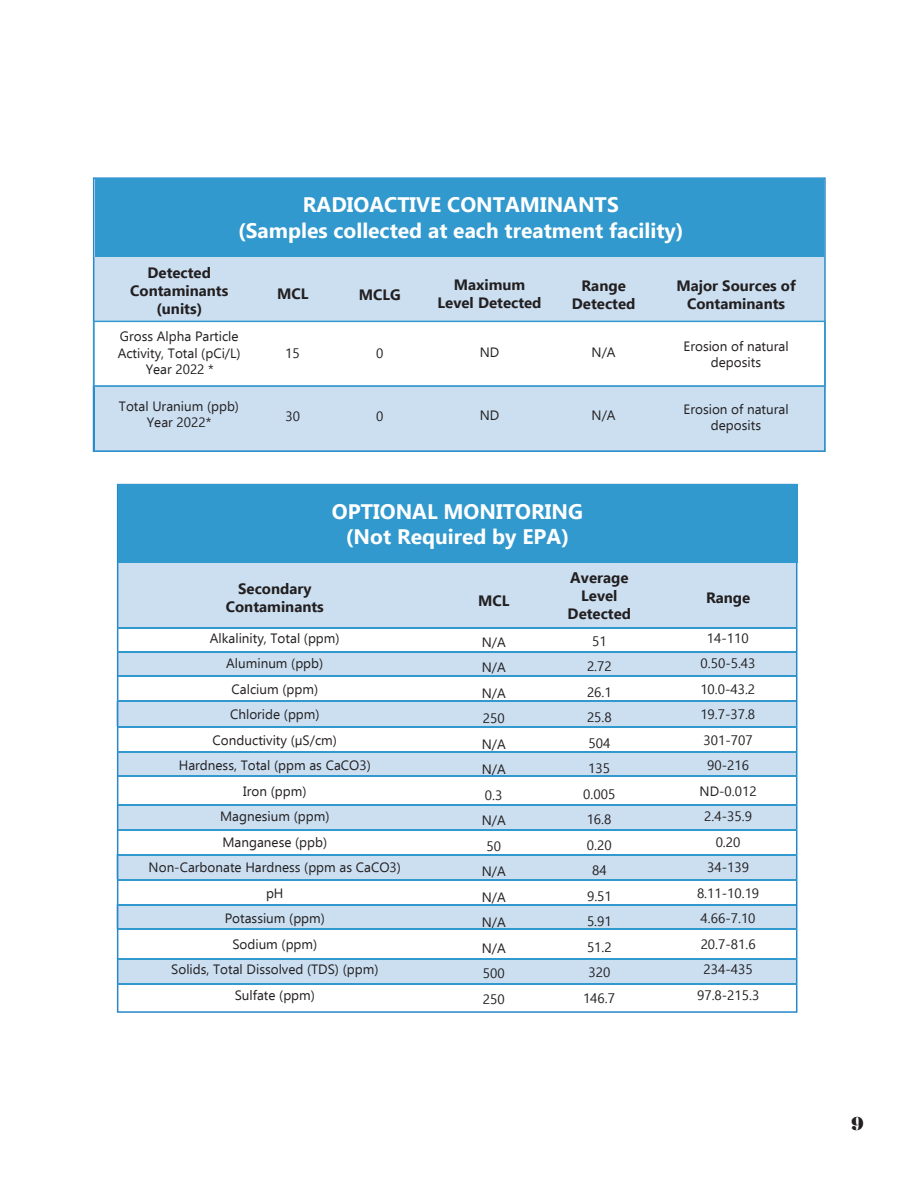
<style>
.page{position:relative;width:918px;height:1188px;background:#fff}
.page>*{position:absolute;margin:0;border:0;box-sizing:border-box;transform-origin:0 0}
.t1{font:700 21px/25.2px "Ebrima";color:#fff;text-align:center}
.t2{font:18px "Elephant";color:#231f20}
.t3{font:700 15px/18px "Ebrima";color:#231f20;text-align:center}
.t4{font:13.5px/25.5px "Ebrima";color:#231f20;text-align:center}
</style>
<div class="page">
<div style="left:93px;top:177px;width:733px;height:275px;background:#cbdff1"></div>
<div style="left:95px;top:178px;width:729px;height:79px;background:#3199cd"></div>
<svg style="left:93px;top:321px;width:733px;height:66px"></svg>
<div style="left:93px;top:387px;width:732px;height:65px;background:#cbdff1"></div>
<svg style="left:93px;top:386px;width:732px;height:1px"></svg>
<svg style="left:117px;top:484px;width:680px;height:529px;fill:#cbdff1"></svg>
<div style="left:118px;top:485px;width:679px;height:78px;background:#3199cd"></div>
<hr style="left:118px;top:651px;width:678px;height:2px;background:#3199cd">
<hr style="left:117px;top:627px;width:680px;height:2px;background:#3199cd">
<hr style="left:118px;top:676px;width:678px;height:1px;background:#3199cd">
<hr style="left:118px;top:700px;width:678px;height:1px;background:#3199cd">
<hr style="left:118px;top:727px;width:679px;height:1px;background:#3199cd">
<hr style="left:117px;top:751px;width:680px;height:1px;background:#3199cd">
<hr style="left:118px;top:775px;width:679px;height:2px;background:#3199cd">
<hr style="left:118px;top:804px;width:679px;height:1px;background:#3199cd">
<hr style="left:118px;top:854px;width:679px;height:2px;background:#3199cd">
<hr style="left:118px;top:880px;width:679px;height:1px;background:#3199cd">
<hr style="left:118px;top:928px;width:679px;height:2px;background:#3199cd">
<hr style="left:118px;top:958px;width:679px;height:2px;background:#3199cd">
<hr style="left:117px;top:983px;width:680px;height:1px;background:#3199cd">
<hr style="left:118px;top:904px;width:678px;height:2px;background:#3199cd">
<hr style="left:118px;top:829px;width:679px;height:2px;background:#3199cd">
<h1 class="t1" style="left:238px;top:191px;width:447px">RADIOACTIVE CONTAMINANTS<br>(Samples collected at each treatment facility)</h1>
<p class="t3" style="left:130px;top:263px;width:100px">Detected<br>Contaminants (units)</p>
<p class="t4" style="left:118px;top:328px;width:124px;line-height:16.2px">Gross Alpha Particle<br>Activity, Total (pCi/L)<br>Year 2022 *</p>
<p class="t3" style="left:359px;top:285px;width:44px">MCLG</p>
<p class="t3" style="left:438px;top:275px;width:105px">Maximum<br>Level Detected</p>
<p class="t3" style="left:572px;top:276px;width:65px">Range<br>Detected</p>
<p class="t4" style="left:376px;top:340px;width:9px">0</p>
<p class="t4" style="left:480px;top:339px;width:21px">ND</p>
<p class="t4" style="left:592px;top:339px;width:26px">N/A</p>
<p class="t3" style="left:277px;top:284px;width:33px">MCL</p>
<p class="t3" style="left:676px;top:275px;width:121px">Major Sources of<br>Contaminants</p>
<p class="t4" style="left:285px;top:340px;width:16px">15</p>
<p class="t4" style="left:684px;top:337px;width:107px;line-height:16.2px">Erosion of natural deposits</p>
<p class="t4" style="left:119px;top:398px;width:122px;line-height:16.2px">Total Uranium (ppb)<br>Year 2022*</p>
<p class="t4" style="left:286px;top:403px;width:16px">30</p>
<p class="t4" style="left:684px;top:400px;width:107px;line-height:16.2px">Erosion of natural deposits</p>
<p class="t4" style="left:376px;top:403px;width:9px">0</p>
<p class="t4" style="left:480px;top:402px;width:21px">ND</p>
<p class="t4" style="left:592px;top:402px;width:26px">N/A</p>
<h1 class="t1" style="left:332px;top:498px;width:252px">OPTIONAL MONITORING (Not Required by EPA)</h1>
<p class="t3" style="left:226px;top:579px;width:100px">Secondary<br>Contaminants</p>
<p class="t3" style="left:478px;top:591px;width:33px">MCL</p>
<p class="t3" style="left:568px;top:568px;width:65px">Average<br>Level<br>Detected</p>
<p class="t3" style="left:706px;top:587px;width:46px">Range</p>
<p class="t4" style="left:149px;top:625px;width:254px">Alkalinity, Total (ppm)<br>Aluminum (ppb)<br>Calcium (ppm)<br>Chloride (ppm)<br>Conductivity (µS/cm)<br>Hardness, Total (ppm as CaCO3)<br>Iron (ppm)<br>Magnesium (ppm)<br>Manganese (ppb)<br>Non-Carbonate Hardness (ppm as CaCO3) pH<br>Potassium (ppm)<br>Sodium (ppm)<br>Solids, Total Dissolved (TDS) (ppm)<br>Sulfate (ppm)</p>
<p class="t4" style="left:482px;top:629px;width:26px">N/A<br>N/A<br>N/A<br>250<br>N/A<br>N/A<br>0.3<br>N/A<br>50<br>N/A<br>N/A<br>N/A<br>N/A<br>500<br>250</p>
<p class="t4" style="left:583px;top:628px;width:34px">51<br>2.72<br>26.1<br>25.8<br>504<br>135<br>0.005<br>16.8<br>0.20<br>84<br>9.51<br>5.91<br>51.2<br>320<br>146.7</p>
<p class="t4" style="left:697px;top:625px;width:64px">14-110<br>0.50-5.43<br>10.0-43.2<br>19.7-37.8<br>301-707<br>90-216<br>ND-0.012<br>2.4-35.9<br>0.20<br>34-139<br>8.11-10.19<br>4.66-7.10<br>20.7-81.6<br>234-435<br>97.8-215.3</p>
<h2 class="t2" style="left:851px;top:1112px;width:14px">9</h2>
</div>
